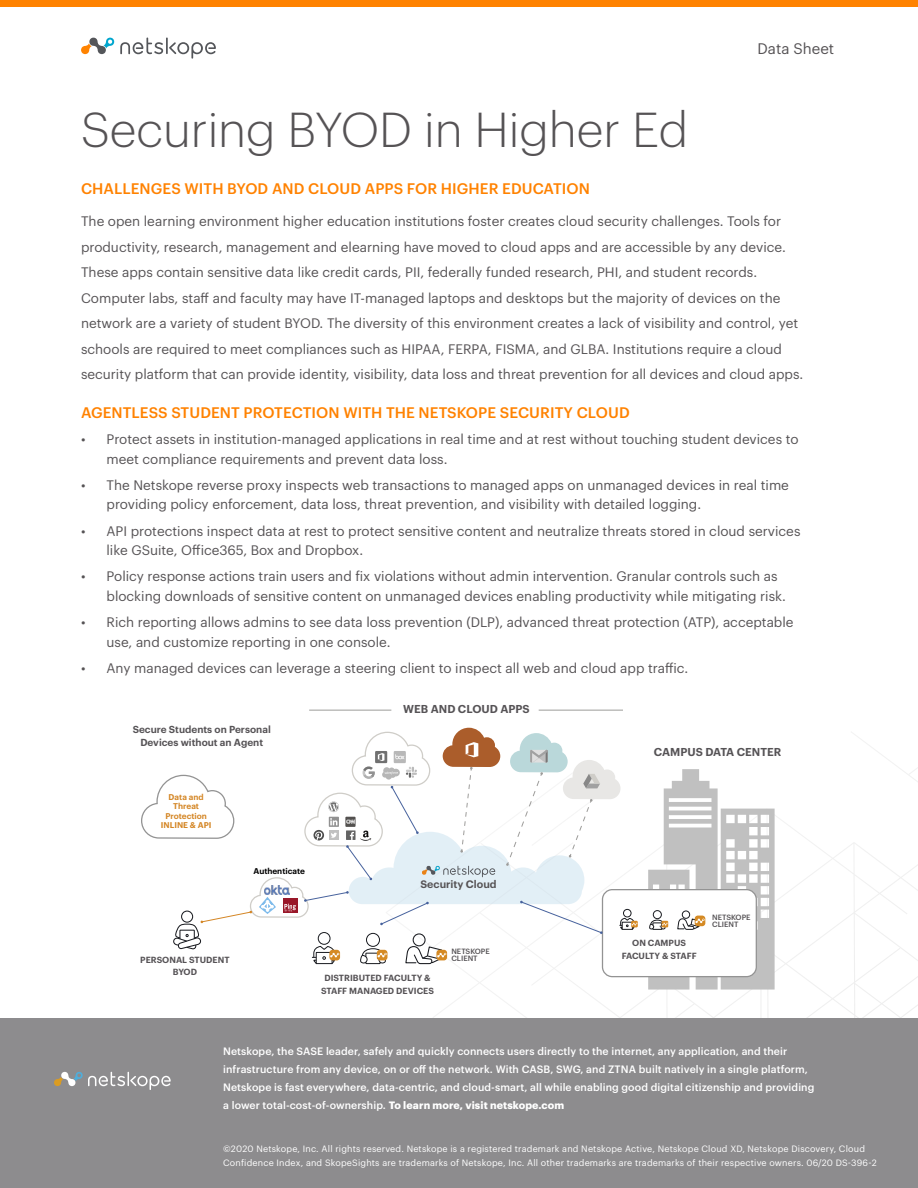
<style>
.page{position:relative;width:918px;height:1188px;background:#fff}
.page>*{position:absolute;margin:0;border:0;box-sizing:border-box;transform-origin:0 0}
.t1{font:300 48px "Graphik";color:#565355}
.t2{font:500 15px "Graphik";letter-spacing:.005em;color:#ff8200}
.t3{font:15px "Graphik";color:#565355}
.t4{font:13.5px/25.5px "Graphik";color:#565355}
.t5{font:600 11.25px "Graphik";color:#565356}
.t6{font:600 10.65px "Graphik";color:#565355}
.t7{font:500 10.5px/18px "Graphik";letter-spacing:.01em;color:#fff}
.t8{font:600 10.05px/12.5px "Graphik";color:#565356;text-align:center}
.t9{font:9px/13.5px "Graphik";letter-spacing:.02em;color:#fff}
.t10{font:600 8.7px/12.5px "Graphik";color:#565356;text-align:center}
.t11{font:600 8.25px/9.1px "Graphik";color:#d48625;text-align:center}
.t12{font:600 8.25px "Graphik";color:#000}
.t13{font:500 7.5px/7.5px "Graphik";color:#565356}
.s1{font-weight:700}
</style>
<div class="page">
<svg style="left:386px;top:709px;width:532px;height:310px"></svg>
<div style="left:0;top:0;width:918px;height:7px;background:#ff8200"></div>
<svg style="left:81px;top:38px;width:135px;height:21px"></svg>
<div style="left:603px;top:890px;width:153px;height:87px;background:#fff;border-radius:10px"></div>
<svg style="left:648px;top:769px;width:127px;height:221px"></svg>
<hr style="left:539px;top:710px;width:84px;height:1px;background:#9d9c9a">
<hr style="left:309px;top:710px;width:82px;height:1px;background:#9d9c9a">
<svg style="left:141px;top:728px;width:496px;height:237px"></svg>
<div style="left:0;top:1019px;width:918px;height:169px;background:#8d8c8e"></div>
<svg style="left:54px;top:1071px;width:117px;height:19px"></svg>
<h1 class="t1" style="left:81px;top:95px;width:609px">Securing BYOD in Higher Ed</h1>
<p class="t3" style="left:758px;top:37px;width:78px">Data Sheet</p>
<p class="t2" style="left:81px;top:177px;width:511px">CHALLENGES WITH BYOD AND CLOUD APPS FOR HIGHER EDUCATION</p>
<p class="t4" style="left:81px;top:207px;width:724px">The open learning environment higher education institutions foster creates cloud security challenges. Tools for productivity, research, management and elearning have moved to cloud apps and are accessible by any device.<br>These apps contain sensitive data like credit cards, PII, federally funded research, PHI, and student records.<br>Computer labs, staff and faculty may have IT-managed laptops and desktops but the majority of devices on the network are a variety of student BYOD. The diversity of this environment creates a lack of visibility and control, yet schools are required to meet compliances such as HIPAA, FERPA, FISMA, and GLBA. Institutions require a cloud security platform that can provide identity, visibility, data loss and threat prevention for all devices and cloud apps.</p>
<p class="t2" style="left:81px;top:401px;width:550px">AGENTLESS STUDENT PROTECTION WITH THE NETSKOPE SECURITY CLOUD</p>
<p class="t4" style="left:107px;top:428px;width:694px;line-height:19.5px;text-indent:-26px">• Protect assets in institution-managed applications in real time and at rest without touching student devices to meet compliance requirements and prevent data loss.</p>
<p class="t4" style="left:107px;top:474px;width:684px;line-height:19.5px;text-indent:-26px">• The Netskope reverse proxy inspects web transactions to managed apps on unmanaged devices in real time providing policy enforcement, data loss, threat prevention, and visibility with detailed logging.</p>
<p class="t4" style="left:107px;top:520px;width:696px;line-height:19.5px;text-indent:-26px">• API protections inspect data at rest to protect sensitive content and neutralize threats stored in cloud services like GSuite, Office365, Box and Dropbox.</p>
<p class="t4" style="left:107px;top:566px;width:681px;line-height:19.5px;text-indent:-26px">• Policy response actions train users and fix violations without admin intervention. Granular controls such as blocking downloads of sensitive content on unmanaged devices enabling productivity while mitigating risk.</p>
<p class="t4" style="left:107px;top:611px;width:689px;line-height:19.5px;text-indent:-26px">• Rich reporting allows admins to see data loss prevention (DLP), advanced threat protection (ATP), acceptable use, and customize reporting in one console.</p>
<p class="t4" style="left:81px;top:654px;width:609px">• Any managed devices can leverage a steering client to inspect all web and cloud app traffic.</p>
<p class="t8" style="left:133px;top:722px;width:140px">Secure Students on Personal<br>Devices without an Agent</p>
<p class="t11" style="left:161px;top:792px;width:52px">Data and<br>Threat<br>Protection<br>INLINE &amp; API</p>
<p class="t12" style="left:254px;top:865px;width:53px">Authenticate</p>
<p class="t5" style="left:403px;top:700px;width:128px">WEB AND CLOUD APPS</p>
<p class="t6" style="left:421px;top:876px;width:78px">Security Cloud</p>
<p class="t10" style="left:140px;top:953px;width:91px">PERSONAL STUDENT<br>BYOD</p>
<p class="t10" style="left:321px;top:971px;width:115px">DISTRIBUTED FACULTY &amp;<br>STAFF MANAGED DEVICES</p>
<p class="t13" style="left:451px;top:947px;width:40px">NETSKOPE<br>CLIENT</p>
<p class="t5" style="left:654px;top:743px;width:129px">CAMPUS DATA CENTER</p>
<p class="t10" style="left:622px;top:936px;width:77px">ON CAMPUS<br>FACULTY &amp; STAFF</p>
<p class="t13" style="left:712px;top:913px;width:40px">NETSKOPE<br>CLIENT</p>
<p class="t7" style="left:223px;top:1041px;width:593px">Netskope, the SASE leader, safely and quickly connects users directly to the internet, any application, and their infrastructure from any device, on or off the network. With CASB, SWG, and ZTNA built natively in a single platform, Netskope is fast everywhere, data-centric, and cloud-smart, all while enabling good digital citizenship and providing a lower total-cost-of-ownership. <span class="s1">To learn more, visit netskope.com</span></p>
<p class="t9" style="left:223px;top:1142px;width:655px">©2020 Netskope, Inc. All rights reserved. Netskope is a registered trademark and Netskope Active, Netskope Cloud XD, Netskope Discovery, Cloud<br>Confidence Index, and SkopeSights are trademarks of Netskope, Inc. All other trademarks are trademarks of their respective owners. 06/20 DS-396-2</p>
</div>
